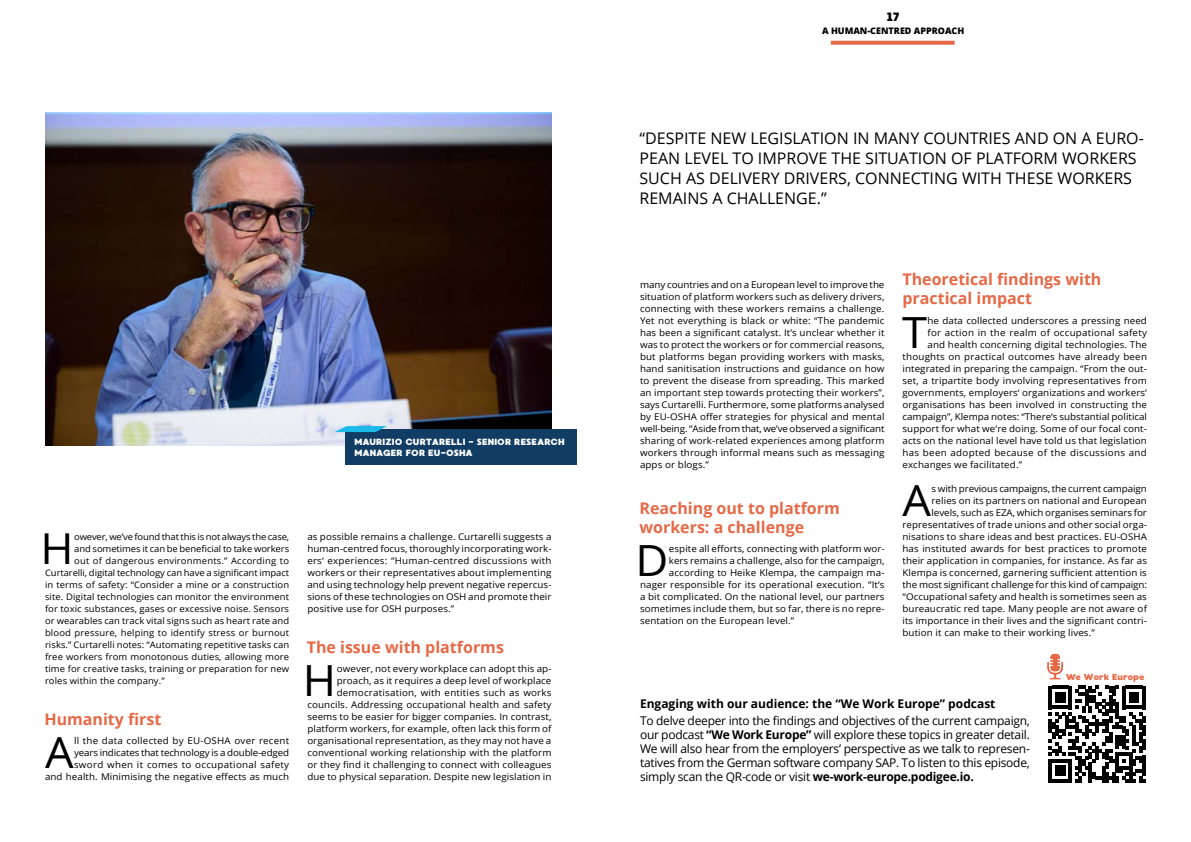
<style>
.page{position:relative;width:1191px;height:842px;background:#fff}
.page>*{position:absolute;margin:0;border:0;box-sizing:border-box;transform-origin:0 0}
.t1{font:42.9px "Open Sans";color:#000;scale:1.05 1}
.t2{font:42.6px "Open Sans";color:#000;scale:1.05 1}
.t3{font:16px/20px "Open Sans";color:#000}
.t4{font:700 16px/19px "Open Sans";color:#e56947}
.t5{font:12px/14px "Open Sans";letter-spacing:-.02em;color:#000;text-align:justify}
.t6{font:700 12px "Open Sans";color:#000}
.t7{font:12px "MADE Waffle Soft";color:#000}
.t8{font:9.3px/12px "Open Sans";letter-spacing:.01em;color:#000;text-align:justify;scale:1.05 1}
.t9{font:9.3px "Open Sans";letter-spacing:-.01em;color:#000;scale:1.05 1}
.t10{font:9px "Open Sans";letter-spacing:.01em;color:#000;scale:1.05 1}
.t11{font:9px/10.8px "MADE Waffle Soft";letter-spacing:.01em;color:#fff}
.t12{font:9px "Open Sans";letter-spacing:-.015em;color:#000;scale:1.05 1}
.t13{font:9px "Open Sans";letter-spacing:-.01em;color:#000;scale:1.05 1}
.t14{font:800 9px "Open Sans";color:#000}
.t15{font:8.7px "MADE Waffle Soft";letter-spacing:-.01em;color:#e56947}
.s1{font-weight:700}
</style>
<div class="page">
<img style="left:45px;top:112px;width:506px;height:333px">
<div style="left:345px;top:429px;width:232px;height:36px;background:#113c63"></div>
<svg style="left:334px;top:426px;width:53px;height:6px"></svg>
<svg style="left:831px;top:41px;width:123px;height:4px"></svg>
<svg style="left:1048px;top:686px;width:97px;height:97px"></svg>
<svg style="left:1047px;top:654px;width:16px;height:25px"></svg>
<p class="t11" style="left:354px;top:437px;width:212px">MAURIZIO CURTARELLI - SENIOR RESEARCH<br>MANAGER FOR EU-OSHA</p>
<h2 class="t2" style="left:41px;top:519px;width:33px">H</h2>
<p class="t12" style="left:74px;top:531px;width:206px">owever, we’ve found that this is not always the case,</p>
<p class="t13" style="left:74px;top:543px;width:206px">and sometimes it can be beneficial to take workers</p>
<p class="t10" style="left:74px;top:555px;width:206px">out of dangerous environments.” According to</p>
<p class="t10" style="left:45px;top:567px;width:234px">Curtarelli, digital technology can have a significant impact</p>
<p class="t10" style="left:45px;top:579px;width:234px">in terms of safety: “Consider a mine or a construction</p>
<p class="t10" style="left:45px;top:591px;width:234px">site. Digital technologies can monitor the environment</p>
<p class="t10" style="left:45px;top:603px;width:234px">for toxic substances, gases or excessive noise. Sensors</p>
<p class="t10" style="left:45px;top:615px;width:234px">or wearables can track vital signs such as heart rate and</p>
<p class="t10" style="left:45px;top:627px;width:234px">blood pressure, helping to identify stress or burnout</p>
<p class="t10" style="left:45px;top:639px;width:234px">risks.” Curtarelli notes: “Automating repetitive tasks can</p>
<p class="t10" style="left:45px;top:651px;width:234px">free workers from monotonous duties, allowing more</p>
<p class="t10" style="left:45px;top:663px;width:234px">time for creative tasks, training or preparation for new</p>
<p class="t10" style="left:45px;top:675px;width:115px">roles within the company.”</p>
<h3 class="t4" style="left:44px;top:709px;width:118px">Humanity first</h3>
<p class="t8" style="left:45px;top:734px;width:234px;text-align:right">ll the data collected by EU-OSHA over recent<br>years indicates that technology is a double-edged sword when it comes to occupational safety<br>and health. Minimising the negative effects as much</p>
<h1 class="t1" style="left:45px;top:723px;width:29px">A</h1>
<p class="t8" style="left:307px;top:530px;width:234px">as possible remains a challenge. Curtarelli suggests a human-centred focus, thoroughly incorporating work&shy;ers‘ experiences: “Human-centred discussions with workers or their representatives about implementing and using technology help prevent negative repercus&shy;sions of these technologies on OSH and promote their positive use for OSH purposes.”</p>
<h3 class="t4" style="left:307px;top:637px;width:199px">The issue with platforms</h3>
<h1 class="t1" style="left:303px;top:651px;width:33px">H</h1>
<p class="t8" style="left:307px;top:662px;width:234px;text-align:right">owever, not every workplace can adopt this ap&shy;proach, as it requires a deep level of workplace democratisation, with entities such as works councils. Addressing occupational health and safety seems to be easier for bigger companies. In contrast, platform workers, for example, often lack this form of organisational representation, as they may not have a conventional working relationship with the platform or they find it challenging to connect with colleagues due to physical separation. Despite new legislation in</p>
<p class="t7" style="left:886px;top:9px;width:14px">17</p>
<p class="t14" style="left:822px;top:24px;width:144px">A HUMAN-CENTRED APPROACH</p>
<h3 class="t3" style="left:639px;top:128px;width:506px">“DESPITE NEW LEGISLATION IN MANY COUNTRIES AND ON A EURO-PEAN LEVEL TO IMPROVE THE SITUATION OF PLATFORM WORKERS SUCH AS DELIVERY DRIVERS, CONNECTING WITH THESE WORKERS REMAINS A CHALLENGE.”</h3>
<p class="t8" style="left:640px;top:278px;width:234px">many countries and on a European level to improve the situation of platform workers such as delivery drivers, connecting with these workers remains a challenge.<br>Yet not everything is black or white: “The pandemic has been a significant catalyst. It’s unclear whether it was to protect the workers or for commercial reasons, but platforms began providing workers with masks, hand sanitisation instructions and guidance on how to prevent the disease from spreading. This marked an important step towards protecting their workers”, says Curtarelli. Furthermore, some platforms analysed by EU-OSHA offer strategies for physical and mental well-being. “Aside from that, we’ve observed a significant sharing of work-related experiences among platform workers through informal means such as messaging apps or blogs.”</p>
<h3 class="t4" style="left:639px;top:499px;width:202px">Reaching out to platform workers: a challenge</h3>
<h1 class="t1" style="left:635px;top:531px;width:33px">D</h1>
<p class="t8" style="left:669px;top:542px;width:207px">espite all efforts, connecting with platform wor-</p>
<p class="t8" style="left:669px;top:554px;width:207px">kers remains a challenge, also for the campaign,</p>
<p class="t8" style="left:669px;top:566px;width:207px">according to Heike Klempa, the campaign ma-</p>
<p class="t8" style="left:640px;top:578px;width:234px">nager responsible for its operational execution. “It‘s</p>
<p class="t8" style="left:640px;top:590px;width:234px">a bit complicated. On the national level, our partners</p>
<p class="t8" style="left:640px;top:602px;width:234px">sometimes include them, but so far, there is no repre-</p>
<p class="t8" style="left:640px;top:614px;width:148px">sentation on the European level.”</p>
<h3 class="t4" style="left:902px;top:270px;width:200px">Theoretical findings with practical impact</h3>
<h1 class="t1" style="left:902px;top:303px;width:25px">T</h1>
<p class="t8" style="left:927px;top:314px;width:210px">he data collected underscores a pressing need</p>
<p class="t8" style="left:927px;top:326px;width:210px">for action in the realm of occupational safety</p>
<p class="t8" style="left:927px;top:338px;width:210px">and health concerning digital technologies. The</p>
<p class="t8" style="left:902px;top:350px;width:234px">thoughts on practical outcomes have already been</p>
<p class="t8" style="left:902px;top:362px;width:234px">integrated in preparing the campaign. “From the out-</p>
<p class="t8" style="left:902px;top:374px;width:234px">set, a tripartite body involving representatives from</p>
<p class="t8" style="left:902px;top:386px;width:234px">governments, employers‘ organizations and workers‘</p>
<p class="t8" style="left:902px;top:398px;width:234px">organisations has been involved in constructing the</p>
<p class="t8" style="left:902px;top:410px;width:234px">campaign”, Klempa notes: “There‘s substantial political</p>
<p class="t8" style="left:902px;top:422px;width:234px">support for what we‘re doing. Some of our focal cont-</p>
<p class="t8" style="left:902px;top:434px;width:234px">acts on the national level have told us that legislation</p>
<p class="t8" style="left:902px;top:446px;width:234px">has been adopted because of the discussions and</p>
<p class="t8" style="left:902px;top:458px;width:115px">exchanges we facilitated.”</p>
<h1 class="t1" style="left:902px;top:471px;width:29px">A</h1>
<p class="t9" style="left:931px;top:482px;width:206px">s with previous campaigns, the current campaign</p>
<p class="t8" style="left:931px;top:494px;width:207px">relies on its partners on national and European</p>
<p class="t8" style="left:931px;top:506px;width:207px">levels, such as EZA, which organises seminars for</p>
<p class="t8" style="left:902px;top:518px;width:234px">representatives of trade unions and other social orga-</p>
<p class="t8" style="left:902px;top:530px;width:234px">nisations to share ideas and best practices. EU-OSHA</p>
<p class="t8" style="left:902px;top:542px;width:234px">has instituted awards for best practices to promote</p>
<p class="t8" style="left:902px;top:554px;width:234px">their application in companies, for instance. As far as</p>
<p class="t8" style="left:902px;top:566px;width:234px">Klempa is concerned, garnering sufficient attention is</p>
<p class="t9" style="left:902px;top:578px;width:234px">the most significant challenge for this kind of campaign:</p>
<p class="t8" style="left:902px;top:590px;width:234px">“Occupational safety and health is sometimes seen as</p>
<p class="t8" style="left:902px;top:602px;width:234px">bureaucratic red tape. Many people are not aware of</p>
<p class="t8" style="left:902px;top:614px;width:234px">its importance in their lives and the significant contri-</p>
<p class="t8" style="left:902px;top:626px;width:185px">bution it can make to their working lives.”</p>
<p class="t15" style="left:1065px;top:672px;width:80px">We Work Europe</p>
<p class="t6" style="left:640px;top:695px;width:357px">Engaging with our audience: the “We Work Europe” podcast</p>
<p class="t5" style="left:640px;top:713px;width:391px">To delve deeper into the findings and objectives of the current campaign, our podcast <span class="s1">“We Work Europe”</span> will explore these topics in greater detail.<br>We will also hear from the employers’ perspective as we talk to represen&shy;tatives from the German software company SAP. To listen to this episode, simply scan the QR-code or visit <span class="s1">we-work-europe.podigee.io.</span></p>
</div>
